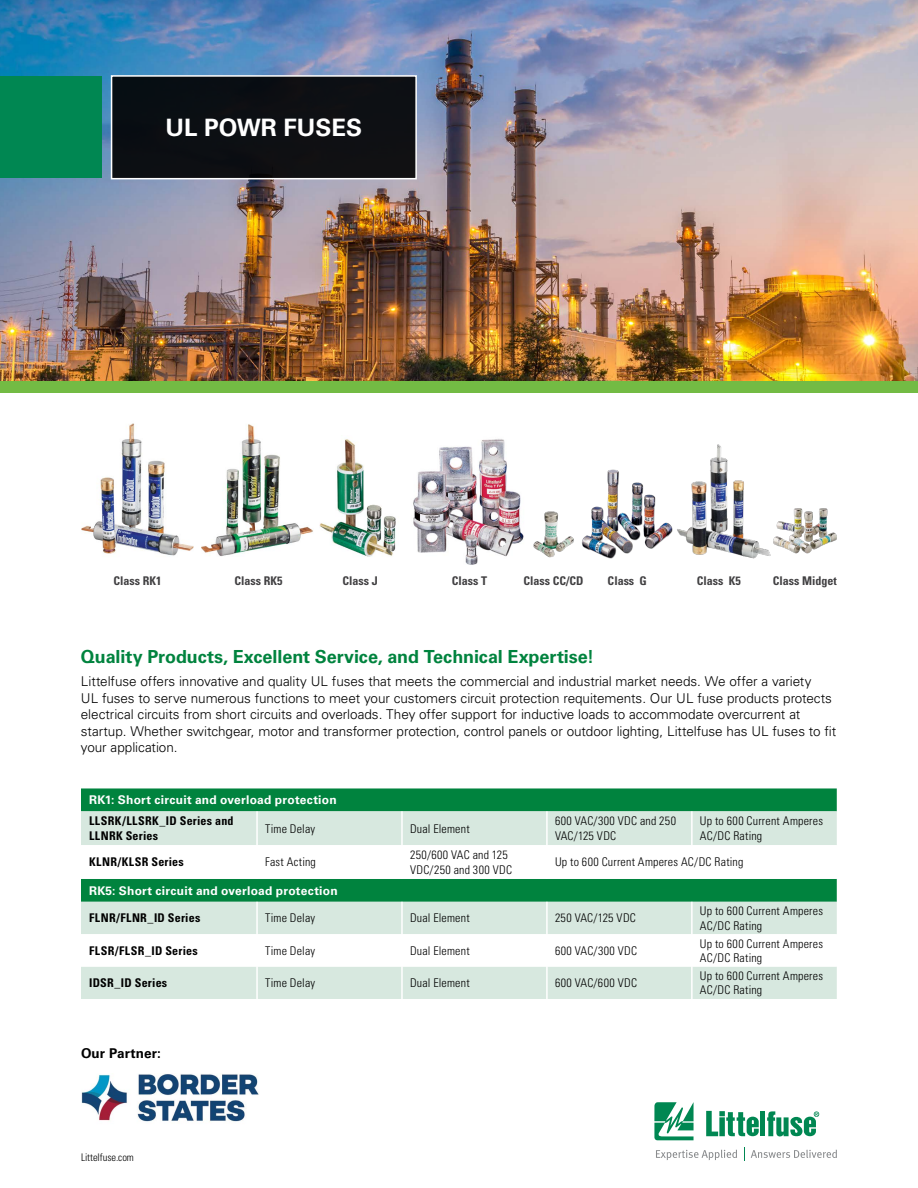
<style>
.page{position:relative;width:918px;height:1188px;background:#fff}
.page>*{position:absolute;margin:0;border:0;box-sizing:border-box;transform-origin:0 0}
.t1{font:700 24px "Univers LT Std";color:#fff}
.Green_Subheads{font:700 18px "Univers LT Std";letter-spacing:-.005em;color:#00833e}
.Body{font:300 13.5px/16.5px "Univers LT Std";letter-spacing:-.005em;color:#000}
.Body-2{font:700 13.5px "Univers LT Std";letter-spacing:.005em;color:#000}
.Chart_Body{font:300 condensed 12px/14.4px "Univers LT Std";letter-spacing:.02em;color:#000}
.Chart_Body-2{font:700 condensed 12px/14.4px "Univers LT Std";letter-spacing:.025em;color:#000}
.Head_3{font:700 12px "Univers LT Std";letter-spacing:.02em;color:#fff}
.t2{font:700 condensed 12px "Univers LT Std";color:#414042}
.t3{font:300 condensed 10.5px "Univers LT Std";letter-spacing:-.005em;color:#000}
</style>
<div class="page">
<svg style="left:654px;top:1102px;width:40px;height:38px"></svg>
<div style="left:760px;top:1111px;width:5px;height:25px;background:#008752"></div>
<svg style="left:767px;top:1111px;width:52px;height:26px"></svg>
<svg style="left:706px;top:1111px;width:53px;height:25px"></svg>
<svg style="left:656px;top:1150px;width:81px;height:10px"></svg>
<svg style="left:744px;top:1148px;width:1px;height:13px"></svg>
<svg style="left:751px;top:1150px;width:86px;height:8px"></svg>
<img style="left:0;top:0;width:918px;height:381px">
<div style="left:0;top:381px;width:918px;height:12px;background:#73bb44"></div>
<svg style="left:110px;top:74px;width:308px;height:106px;background:#16191e"></svg>
<div style="left:0;top:77px;width:102px;height:101px;background:#008752"></div>
<img style="left:413px;top:439px;width:111px;height:126px">
<img style="left:81px;top:423px;width:113px;height:133px">
<img style="left:533px;top:511px;width:41px;height:47px">
<img style="left:773px;top:508px;width:64px;height:45px">
<div style="left:81px;top:788px;width:756px;height:23px;background:#00833e"></div>
<div style="left:81px;top:811px;width:756px;height:188px;background:#d7e8df"></div>
<svg style="left:81px;top:845px;width:756px;height:122px"></svg>
<hr style="left:256px;top:811px;width:2px;height:34px;background:#fff">
<hr style="left:401px;top:811px;width:2px;height:34px;background:#fff">
<hr style="left:546px;top:811px;width:2px;height:34px;background:#fff">
<hr style="left:691px;top:811px;width:2px;height:34px;background:#fff">
<hr style="left:256px;top:845px;width:2px;height:34px;background:#fff">
<hr style="left:401px;top:845px;width:2px;height:34px;background:#fff">
<hr style="left:546px;top:845px;width:2px;height:34px;background:#fff">
<hr style="left:256px;top:902px;width:2px;height:32px;background:#fff">
<hr style="left:401px;top:902px;width:2px;height:32px;background:#fff">
<hr style="left:546px;top:902px;width:2px;height:32px;background:#fff">
<hr style="left:691px;top:902px;width:2px;height:32px;background:#fff">
<hr style="left:256px;top:934px;width:2px;height:33px;background:#fff">
<hr style="left:401px;top:934px;width:2px;height:33px;background:#fff">
<hr style="left:546px;top:934px;width:2px;height:33px;background:#fff">
<hr style="left:691px;top:934px;width:2px;height:33px;background:#fff">
<hr style="left:256px;top:967px;width:2px;height:32px;background:#fff">
<hr style="left:401px;top:967px;width:2px;height:32px;background:#fff">
<hr style="left:546px;top:967px;width:2px;height:32px;background:#fff">
<hr style="left:691px;top:967px;width:2px;height:32px;background:#fff">
<img style="left:320px;top:439px;width:76px;height:118px">
<img style="left:201px;top:424px;width:112px;height:133px">
<img style="left:677px;top:444px;width:94px;height:115px">
<img style="left:581px;top:469px;width:92px;height:90px">
<img style="left:81px;top:1074px;width:178px;height:48px">
<p class="t1" style="left:165px;top:113px;width:198px">UL POWR FUSES</p>
<p class="t2" style="left:114px;top:573px;width:49px">Class RK1</p>
<p class="t2" style="left:235px;top:573px;width:49px">Class RK5</p>
<p class="t2" style="left:343px;top:573px;width:37px">Class J</p>
<p class="t2" style="left:452px;top:573px;width:37px">Class T</p>
<p class="t2" style="left:524px;top:573px;width:62px">Class CC/CD</p>
<p class="t2" style="left:608px;top:573px;width:41px">Class G</p>
<p class="t2" style="left:697px;top:573px;width:45px">Class K5</p>
<p class="t2" style="left:773px;top:573px;width:65px">Class Midget</p>
<p class="Green_Subheads" style="left:81px;top:646px;width:515px">Quality Products, Excellent Service, and Technical Expertise!</p>
<p class="Body" style="left:81px;top:673px;width:757px">Littelfuse offers innovative and quality UL fuses that meets the commercial and industrial market needs. We offer a variety<br>UL fuses to serve numerous functions to meet your customers circuit protection requitements. Our UL fuse products protects electrical circuits from short circuits and overloads. They offer support for inductive loads to accommodate overcurrent at startup. Whether switchgear, motor and transformer protection, control panels or outdoor lighting, Littelfuse has UL fuses to fit your application.</p>
<p class="Head_3" style="left:89px;top:793px;width:249px">RK1: Short circuit and overload protection</p>
<p class="Chart_Body-2" style="left:89px;top:814px;width:146px">LLSRK/LLSRK_ID Series and<br>LLNRK Series</p>
<p class="Chart_Body" style="left:265px;top:821px;width:52px">Time Delay</p>
<p class="Chart_Body" style="left:410px;top:821px;width:61px">Dual Element</p>
<p class="Chart_Body" style="left:555px;top:814px;width:122px">600 VAC/300 VDC and 250<br>VAC/125 VDC</p>
<p class="Chart_Body" style="left:700px;top:814px;width:125px">Up to 600 Current Amperes<br>AC/DC Rating</p>
<p class="Chart_Body-2" style="left:89px;top:855px;width:96px">KLNR/KLSR Series</p>
<p class="Chart_Body" style="left:265px;top:855px;width:52px">Fast Acting</p>
<p class="Chart_Body" style="left:410px;top:848px;width:103px">250/600 VAC and 125<br>VDC/250 and 300 VDC</p>
<p class="Chart_Body" style="left:555px;top:855px;width:190px">Up to 600 Current Amperes AC/DC Rating</p>
<p class="Head_3" style="left:89px;top:883px;width:250px">RK5: Short circuit and overload protection</p>
<p class="Chart_Body-2" style="left:89px;top:911px;width:113px">FLNR/FLNR_ID Series</p>
<p class="Chart_Body" style="left:265px;top:911px;width:52px">Time Delay</p>
<p class="Chart_Body" style="left:410px;top:911px;width:61px">Dual Element</p>
<p class="Chart_Body" style="left:555px;top:911px;width:82px">250 VAC/125 VDC</p>
<p class="Chart_Body" style="left:700px;top:904px;width:125px">Up to 600 Current Amperes<br>AC/DC Rating</p>
<p class="Chart_Body-2" style="left:89px;top:943px;width:110px">FLSR/FLSR_ID Series</p>
<p class="Chart_Body" style="left:265px;top:943px;width:52px">Time Delay</p>
<p class="Chart_Body" style="left:410px;top:943px;width:61px">Dual Element</p>
<p class="Chart_Body" style="left:555px;top:943px;width:84px">600 VAC/300 VDC</p>
<p class="Chart_Body" style="left:700px;top:936px;width:125px">Up to 600 Current Amperes<br>AC/DC Rating</p>
<p class="Chart_Body-2" style="left:89px;top:976px;width:80px">IDSR_ID Series</p>
<p class="Chart_Body" style="left:265px;top:976px;width:52px">Time Delay</p>
<p class="Chart_Body" style="left:410px;top:976px;width:61px">Dual Element</p>
<p class="Chart_Body" style="left:555px;top:976px;width:84px">600 VAC/600 VDC</p>
<p class="Chart_Body" style="left:700px;top:969px;width:125px">Up to 600 Current Amperes<br>AC/DC Rating</p>
<p class="Body-2" style="left:81px;top:1046px;width:81px">Our Partner:</p>
<p class="t3" style="left:81px;top:1151px;width:54px">Littelfuse.com</p>
</div>
